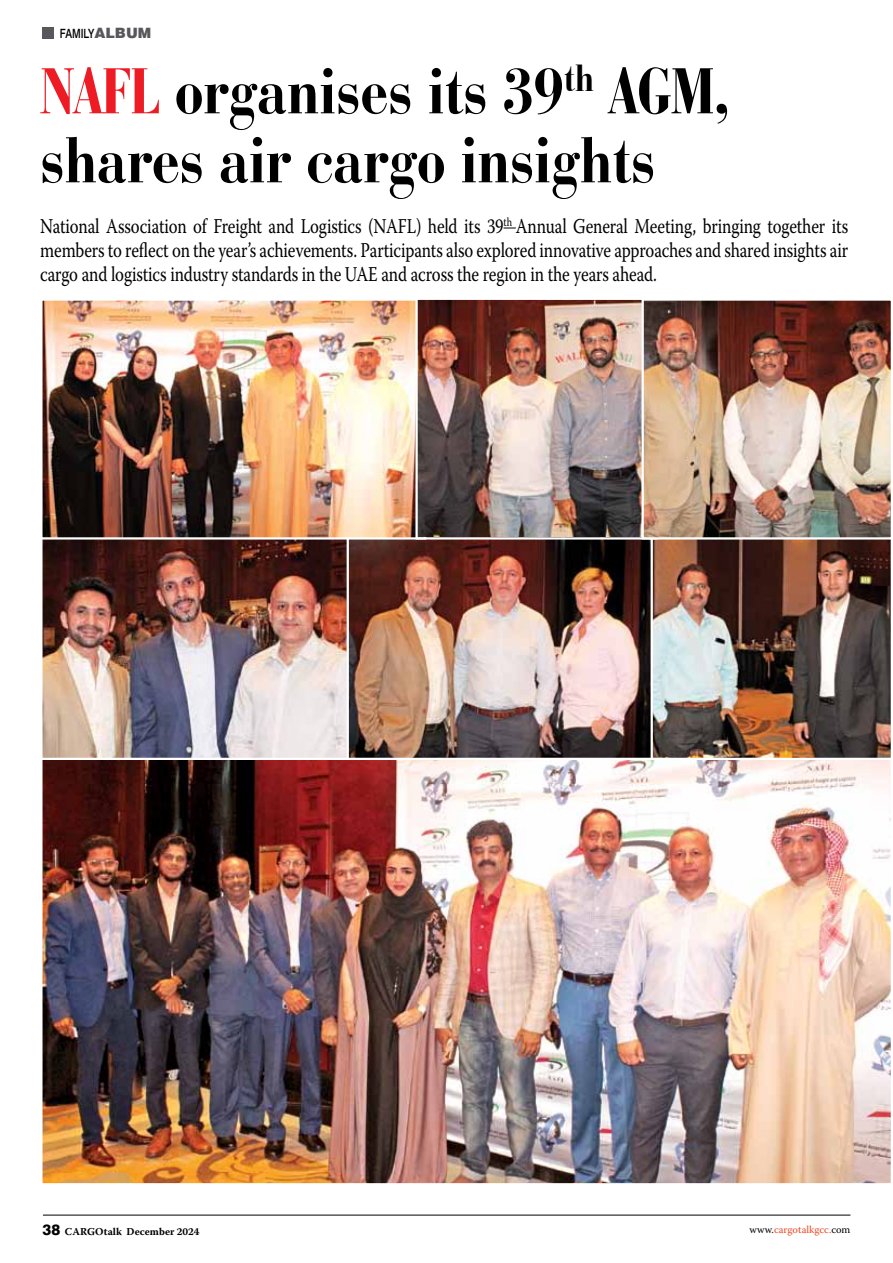
<style>
.page{position:relative;width:893px;height:1263px;background:#fff}
.page>*{position:absolute;margin:0;border:0;box-sizing:border-box;transform-origin:0 0}
.t1{font:700 condensed 67.5px/69px "Bauer Bodoni BT";color:#000}
.t2{font:21px/24px "Warnock Pro";letter-spacing:-.01em;color:#000;text-align:justify;scale:.8 1}
.t3{font:500 12.75px "Swiss 721 BT";color:#000;scale:.8 1}
.t4{font:700 10.5px "Warnock Pro";letter-spacing:.005em;color:#000}
.t5{font:10.5px "Warnock Pro";color:#ef4622}
.s1{font-family:"Helv";font-weight:900;font-size:14.25px;color:#57585b}
.s2{color:#ed1c24}
.s3{font-family:"Swiss 721 BT";font-weight:800;font-size:15px}
.s4{color:#000}
</style>
<div class="page">
<hr style="left:43px;top:1215px;width:807px;height:1px;background:#000">
<svg style="left:504px;top:228px;width:12px;height:1px"></svg>
<img style="left:42px;top:541px;width:303px;height:216px">
<img style="left:345px;top:541px;width:304px;height:216px">
<img style="left:649px;top:541px;width:242px;height:216px">
<img style="left:42px;top:757px;width:849px;height:427px">
<img style="left:42px;top:300px;width:372px;height:241px">
<img style="left:414px;top:299px;width:226px;height:242px">
<img style="left:640px;top:299px;width:251px;height:242px">
<div style="left:43px;top:27px;width:11px;height:11px;background:#57585b"></div>
<p class="t3" style="left:60px;top:26px;width:116px">FAMILY<span class="s1">ALBUM</span></p>
<h1 class="t1" style="left:40px;top:55px;width:691px"><span class="s2">NAFL</span> organises its 39<sup>th</sup> AGM, shares air cargo insights</h1>
<p class="t2" style="left:40px;top:214px;width:1011px">National Association of Freight and Logistics (NAFL) held its 39<sup>th</sup> Annual General Meeting, bringing together its members to reflect on the year’s achievements. Participants also explored innovative approaches and shared insights air cargo and logistics industry standards in the UAE and across the region in the years ahead.</p>
<p class="t4" style="left:43px;top:1225px;width:159px"><span class="s3">38</span> CARGOtalk December 2024</p>
<p class="t5" style="left:749px;top:1223px;width:103px"><span class="s4">www.</span>cargotalkgcc.<span class="s4">com</span></p>
</div>
